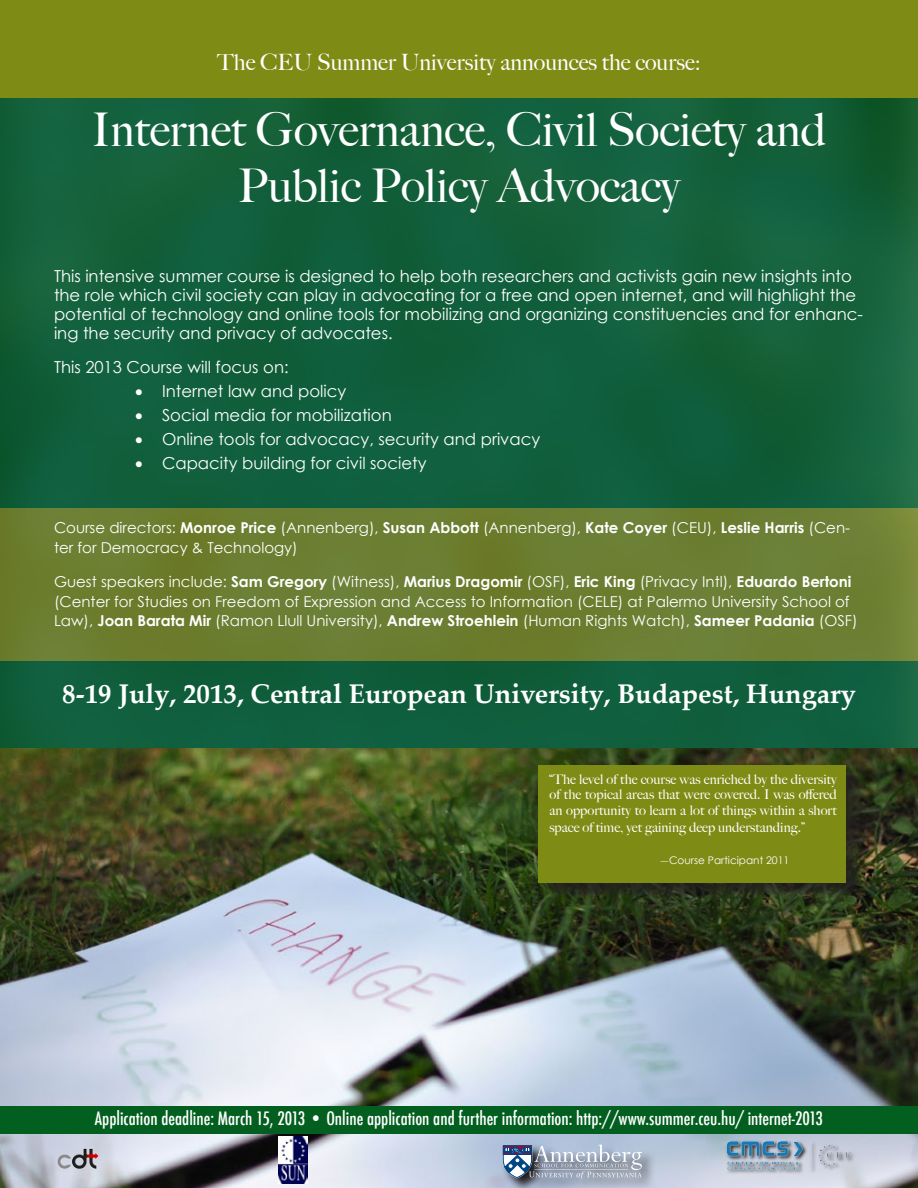
<style>
.page{position:relative;width:918px;height:1188px;background:#fff}
.page>*{position:absolute;margin:0;border:0;box-sizing:border-box;transform-origin:0 0}
.Heading_1{font:500 46.5px/55.8px "Big Caslon";color:#fff;text-align:center}
.Heading_1-2{font:700 27px "Palatino Linotype";color:#fff}
.Heading_3{font:500 22.5px "Big Caslon";color:#fff}
.t1{font:500 condensed 18px "Futura";color:#fff}
.List_Paragraph{font:16.5px/19px "Century Gothic";color:#fff}
.t2{font:15px/19.5px "Century Gothic";color:#fff}
.t3{font:500 13.5px/15.5px "Big Caslon";color:#fff;text-align:justify}
.t4{font:10.5px "Century Gothic";color:#fff}
.s1{font-weight:700}
.s2{font-family:"Big Caslon";font-weight:500}
</style>
<div class="page">
<img style="left:0;top:747px;width:918px;height:441px">
<img style="left:0;top:98px;width:918px;height:649px">
<div style="left:0;top:0;width:918px;height:98px;background:#7e8b14"></div>
<div style="left:541px;top:767px;width:324px;height:134px;background:#231f20;opacity:.75"></div>
<div style="left:538px;top:765px;width:308px;height:117px;background:#7e8b14"></div>
<img style="left:278px;top:1137px;width:29px;height:46px">
<div style="left:0;top:1106px;width:918px;height:28px;background:#035f20"></div>
<svg style="left:502px;top:1144px;width:154px;height:44px;background:#a6b0c3"></svg>
<svg style="left:503px;top:1145px;width:139px;height:34px;background:#9ba7bb"></svg>
<svg style="left:726px;top:1140px;width:130px;height:34px"></svg>
<img style="left:727px;top:1141px;width:124px;height:28px">
<img style="left:54px;top:1140px;width:45px;height:46px">
<p class="Heading_3" style="left:217px;top:49px;width:485px">The CEU Summer University announces the course:</p>
<p class="Heading_1" style="left:92px;top:102px;width:736px">Internet Governance, Civil Society and<br>Public Policy Advocacy</p>
<p class="List_Paragraph" style="left:54px;top:267px;width:810px">This intensive summer course is designed to help both researchers and activists gain new insights into the role which civil society can play in advocating for a free and open internet, and will highlight the potential of technology and online tools for mobilizing and organizing constituencies and for enhanc&shy;ing the security and privacy of advocates.</p>
<p class="List_Paragraph" style="left:54px;top:358px;width:236px">This 2013 Course will focus on:</p>
<p class="List_Paragraph" style="left:135px;top:382px;width:213px">• Internet law and policy</p>
<p class="List_Paragraph" style="left:135px;top:406px;width:258px">• Social media for mobilization</p>
<p class="List_Paragraph" style="left:135px;top:430px;width:407px">• Online tools for advocacy, security and privacy</p>
<p class="List_Paragraph" style="left:135px;top:454px;width:293px">• Capacity building for civil society</p>
<p class="t2" style="left:54px;top:518px;width:798px">Course directors: <span class="s1">Monroe Price</span> (Annenberg), <span class="s1">Susan Abbott</span> (Annenberg), <span class="s1">Kate Coyer</span> (CEU), <span class="s1">Leslie Harris</span> (Cen&shy;ter for Democracy &amp; Technology)</p>
<p class="t2" style="left:54px;top:572px;width:805px">Guest speakers include: <span class="s1">Sam Gregory</span> (Witness), <span class="s1">Marius Dragomir</span> (OSF), <span class="s1">Eric King</span> (Privacy Intl), <span class="s1">Eduardo Bertoni </span>(Center for Studies on Freedom of Expression and Access to Information (CELE) at Palermo University School of<br>Law), <span class="s1">Joan Barata Mir</span> (Ramon Llull University), <span class="s1">Andrew Stroehlein</span> (Human Rights Watch), <span class="s1">Sameer Padania</span> (OSF)</p>
<p class="Heading_1-2" style="left:62px;top:674px;width:795px">8-19 July, 2013, Central European University, Budapest, Hungary</p>
<p class="t3" style="left:549px;top:772px;width:289px">“The level of the course was enriched by the diversity of the topical areas that were covered. I was offered an opportunity to learn a lot of things within a short</p>
<p class="t3" style="left:549px;top:820px;width:257px">space of time, yet gaining deep understanding.”</p>
<p class="t4" style="left:660px;top:853px;width:131px"><span class="s2">—</span>Course Participant 2011</p>
<p class="t1" style="left:95px;top:1107px;width:730px">Application deadline: March 15, 2013 • Online application and further information: http://www.summer.ceu.hu/ internet-2013</p>
</div>
